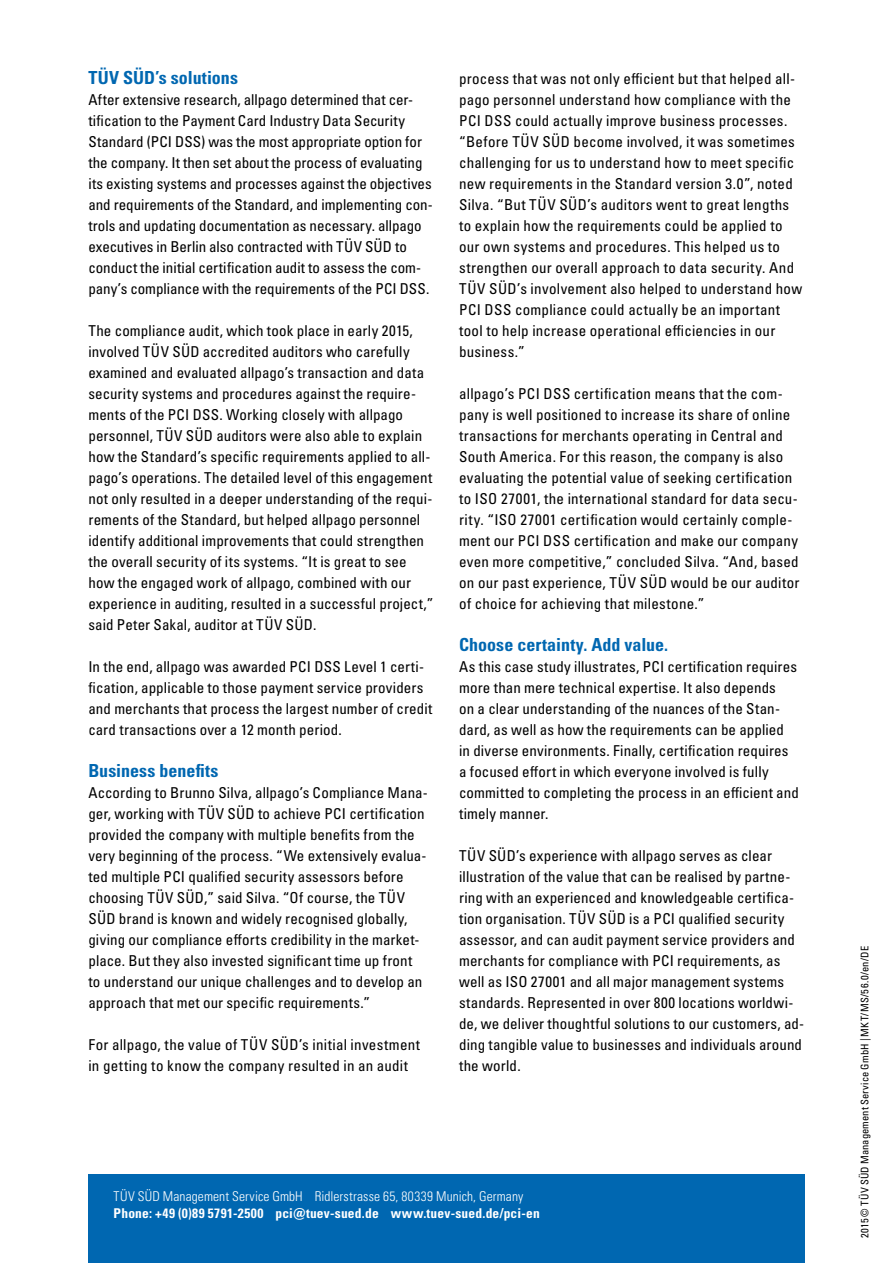
<style>
.page{position:relative;width:893px;height:1263px;background:#fff}
.page>*{position:absolute;margin:0;border:0;box-sizing:border-box;transform-origin:0 0}
.t1{font:18px "Univers LTCYR 67 Bold Cond";color:#0067b1}
.t2{font:condensed 15px/21px "Univers LTCYR 57";letter-spacing:.01em;color:#000}
.t3{font:13.5px "Univers LTCYR 47 Light Cond";letter-spacing:.01em;color:#fff}
.t4{font:13.5px "Univers LTCYR 67 Bold Cond";letter-spacing:.015em;color:#fff}
.t5{font:condensed 10.5px "Univers LTCYR 57";letter-spacing:.015em;color:#000}
</style>
<div class="page">
<div style="left:88px;top:1174px;width:717px;height:89px;background:#0067b1"></div>
<p class="t1" style="left:88px;top:67px;width:151px">TÜV SÜD’s solutions</p>
<p class="t2" style="left:88px;top:89px;width:346px">After extensive research, allpago determined that cer&shy;tification to the Payment Card Industry Data Security Standard (PCI DSS) was the most appropriate option for the company. It then set about the process of evaluating its existing systems and processes against the objectives and requirements of the Standard, and implementing con&shy;trols and updating documentation as necessary. allpago executives in Berlin also contracted with TÜV SÜD to conduct the initial certification audit to assess the com&shy;pany’s compliance with the requirements of the PCI DSS.</p>
<p class="t2" style="left:88px;top:320px;width:347px">The compliance audit, which took place in early 2015, involved TÜV SÜD accredited auditors who carefully examined and evaluated allpago’s transaction and data security systems and procedures against the require&shy;ments of the PCI DSS. Working closely with allpago personnel, TÜV SÜD auditors were also able to explain how the Standard’s specific requirements applied to all&shy;pago’s operations. The detailed level of this engagement not only resulted in a deeper understanding of the requi&shy;rements of the Standard, but helped allpago personnel identify additional improvements that could strengthen the overall security of its systems. “It is great to see how the engaged work of allpago, combined with our experience in auditing, resulted in a successful project,” said Peter Sakal, auditor at TÜV SÜD.</p>
<p class="t2" style="left:88px;top:656px;width:345px">In the end, allpago was awarded PCI DSS Level 1 certi&shy;fication, applicable to those payment service providers and merchants that process the largest number of credit card transactions over a 12 month period.</p>
<p class="t1" style="left:88px;top:760px;width:132px">Business benefits</p>
<p class="t2" style="left:88px;top:782px;width:341px">According to Brunno Silva, allpago’s Compliance Mana&shy;ger, working with TÜV SÜD to achieve PCI certification provided the company with multiple benefits from the very beginning of the process. “We extensively evalua&shy;ted multiple PCI qualified security assessors before choosing TÜV SÜD,” said Silva. “Of course, the TÜV SÜD brand is known and widely recognised globally, giving our compliance efforts credibility in the market&shy;place. But they also invested significant time up front to understand our unique challenges and to develop an approach that met our specific requirements.”</p>
<p class="t2" style="left:88px;top:1034px;width:333px">For allpago, the value of TÜV SÜD’s initial investment in getting to know the company resulted in an audit</p>
<p class="t2" style="left:459px;top:68px;width:345px">process that was not only efficient but that helped all&shy;pago personnel understand how compliance with the PCI DSS could actually improve business processes. “Before TÜV SÜD become involved, it was sometimes challenging for us to understand how to meet specific new requirements in the Standard version 3.0”, noted Silva. “But TÜV SÜD’s auditors went to great lengths to explain how the requirements could be applied to our own systems and procedures. This helped us to strengthen our overall approach to data security. And TÜV SÜD’s involvement also helped to understand how PCI DSS compliance could actually be an important tool to help increase operational efficiencies in our business.”</p>
<p class="t2" style="left:459px;top:383px;width:342px">allpago’s PCI DSS certification means that the com&shy;pany is well positioned to increase its share of online transactions for merchants operating in Central and South America. For this reason, the company is also evaluating the potential value of seeking certification to ISO 27001, the international standard for data secu&shy;rity. “ISO 27001 certification would certainly comple&shy;ment our PCI DSS certification and make our company even more competitive,” concluded Silva. “And, based on our past experience, TÜV SÜD would be our auditor of choice for achieving that milestone.”</p>
<p class="t1" style="left:459px;top:634px;width:211px">Choose certainty. Add value.</p>
<p class="t2" style="left:459px;top:656px;width:341px">As this case study illustrates, PCI certification requires more than mere technical expertise. It also depends<br>on a clear understanding of the nuances of the Stan&shy;dard, as well as how the requirements can be applied<br>in diverse environments. Finally, certification requires a focused effort in which everyone involved is fully committed to completing the process in an efficient and timely manner.</p>
<p class="t2" style="left:459px;top:845px;width:347px">TÜV SÜD’s experience with allpago serves as clear illustration of the value that can be realised by partne&shy;ring with an experienced and knowledgeable certifica&shy;tion organisation. TÜV SÜD is a PCI qualified security assessor, and can audit payment service providers and merchants for compliance with PCI requirements, as well as ISO 27001 and all major management systems standards. Represented in over 800 locations worldwi&shy;de, we deliver thoughtful solutions to our customers, ad&shy;ding tangible value to businesses and individuals around the world.</p>
<p class="t3" style="left:114px;top:1187px;width:411px">TÜV SÜD Management Service GmbH Ridlerstrasse 65, 80339 Munich, Germany</p>
<p class="t4" style="left:114px;top:1204px;width:428px">Phone: +49 (0)89 5791-2500 pci@tuev-sued.de www.tuev-sued.de/pci-en</p>
<p class="t5" style="left:858px;top:1238px;width:294px;rotate:-90deg">2015 © TÜV SÜD Management Service GmbH | MKT/MS/56.0/en/DE</p>
</div>
